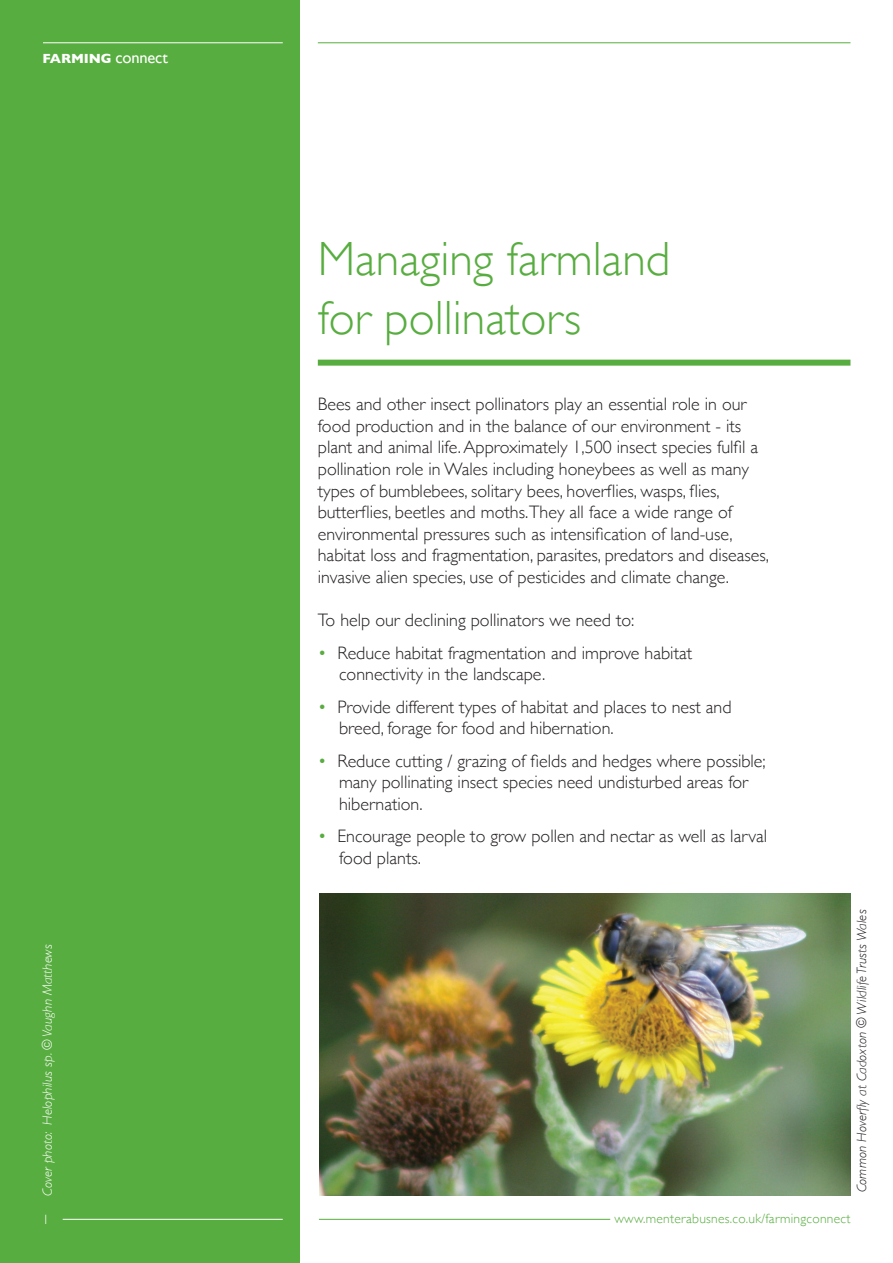
<style>
.page{position:relative;width:893px;height:1263px;background:#fff}
.page>*{position:absolute;margin:0;border:0;box-sizing:border-box;transform-origin:0 0}
.t1{font:300 48px/58.5px "Gill Sans";color:#58ad40}
.t2{font:300 18px/21.6px "Gill Sans";color:#231f20}
.t3{font:italic 300 13.5px "Gill Sans";letter-spacing:.01em;color:#231f20}
.t4{font:italic 300 13.5px "Gill Sans";letter-spacing:.01em;color:#fff}
.t5{font:300 13.5px "Gill Sans";letter-spacing:.02em;color:#58ad40}
.t6{font:700 13.5px "Gill Sans";letter-spacing:-.01em;color:#fff}
.t7{font:300 13.5px "Gill Sans";color:#fff}
.s1{font-weight:400;font-size:16.5px}
.s2{color:#58ad40}
</style>
<div class="page">
<div style="left:0;top:0;width:300px;height:1263px;background:#58ad40"></div>
<div style="left:318px;top:360px;width:532px;height:6px;background:#58ad40"></div>
<hr style="left:63px;top:1219px;width:220px;height:1px;background:#fff">
<hr style="left:319px;top:1219px;width:291px;height:1px;background:#58ad40">
<hr style="left:318px;top:42px;width:532px;height:1px;background:#58ad40">
<hr style="left:43px;top:42px;width:240px;height:1px;background:#fff">
<img style="left:320px;top:893px;width:530px;height:302px">
<p class="t6" style="left:42px;top:48px;width:127px">FARMING <span class="s1">connect</span></p>
<p class="t4" style="left:40px;top:1196px;width:253px;rotate:-90deg">Cover photo: Helophilus sp. © Vaughn Matthews</p>
<p class="t1" style="left:318px;top:228px;width:354px">Managing farmland for pollinators</p>
<p class="t2" style="left:318px;top:393px;width:453px">Bees and other insect pollinators play an essential role in our food production and in the balance of our environment - its plant and animal life. Approximately 1,500 insect species fulfil a pollination role in Wales including honeybees as well as many types of bumblebees, solitary bees, hoverflies, wasps, flies, butterflies, beetles and moths.They all face a wide range of environmental pressures such as intensification of land-use, habitat loss and fragmentation, parasites, predators and diseases, invasive alien species, use of pesticides and climate change.</p>
<p class="t2" style="left:318px;top:609px;width:318px">To help our declining pollinators we need to:</p>
<p class="t2" style="left:339px;top:641px;width:355px;text-indent:-21px"><span class="s2">•</span> Reduce habitat fragmentation and improve habitat connectivity in the landscape.</p>
<p class="t2" style="left:339px;top:695px;width:394px;text-indent:-21px"><span class="s2">•</span> Provide different types of habitat and places to nest and breed, forage for food and hibernation.</p>
<p class="t2" style="left:339px;top:749px;width:428px;text-indent:-21px"><span class="s2">•</span> Reduce cutting / grazing of fields and hedges where possible; many pollinating insect species need undisturbed areas for hibernation.</p>
<p class="t2" style="left:339px;top:825px;width:430px;text-indent:-21px"><span class="s2">•</span> Encourage people to grow pollen and nectar as well as larval food plants.</p>
<p class="t3" style="left:854px;top:1192px;width:284px;rotate:-90deg">Common Hoverfly at Cadoxton © Wildlife Trusts Wales</p>
<p class="t7" style="left:42px;top:1209px;width:8px">1</p>
<p class="t5" style="left:614px;top:1208px;width:238px">www.menterabusnes.co.uk/farmingconnect</p>
</div>
